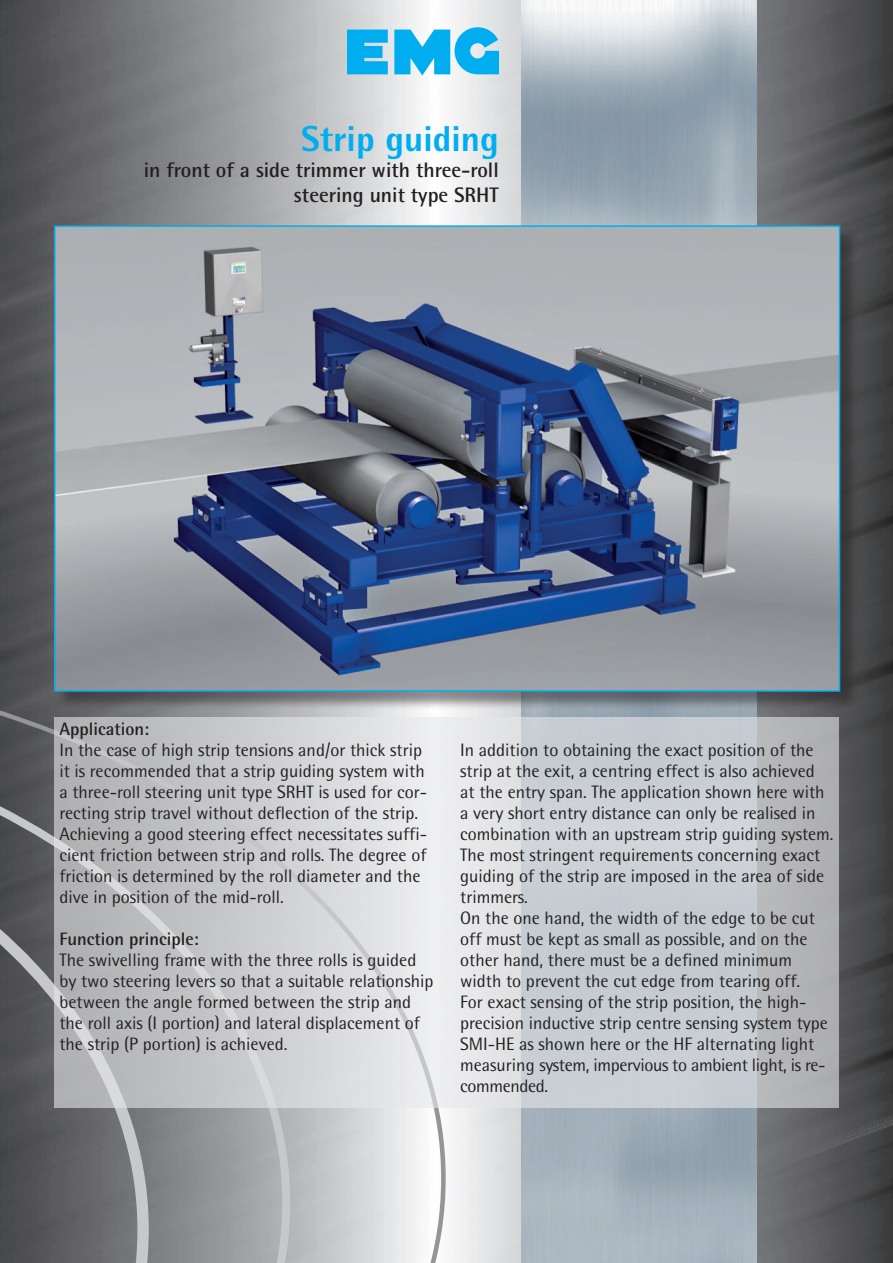
<style>
.page{position:relative;width:893px;height:1263px;background:#fff}
.page>*{position:absolute;margin:0;border:0;box-sizing:border-box;transform-origin:0 0}
.t1{font:800 36px "Rotis Semi Sans";color:#00aeef}
.t2{font:700 21px/25.3px "Rotis Semi Sans";color:#231f20;text-align:right}
.t3{font:18px/21px "Rotis Semi Sans";color:#231f20}
.t4{font:700 18px "Rotis Semi Sans";color:#231f20}
</style>
<div class="page">
<img style="left:0;top:0;width:893px;height:1263px">
<svg style="left:0;top:656px;width:446px;height:607px;background:#8c8d8f"></svg>
<svg style="left:347px;top:30px;width:41px;height:44px;background:#1cb4ed"></svg>
<svg style="left:394px;top:27px;width:105px;height:49px"></svg>
<img style="left:521px;top:0;width:236px;height:1263px">
<svg style="left:54px;top:717px;width:785px;height:390px;background:#cacdd0"></svg>
<div style="left:56px;top:228px;width:803px;height:482px;background:#231f20;opacity:.5"></div>
<img style="left:57px;top:228px;width:780px;height:461px">
<div style="left:54px;top:225px;width:786px;height:467px;border:2px solid #00aeef"></div>
<h1 class="t1" style="left:301px;top:116px;width:199px">Strip guiding</h1>
<p class="t2" style="left:144px;top:157px;width:357px">in front of a side trimmer with three-roll steering unit type SRHT</p>
<p class="t4" style="left:59px;top:718px;width:91px">Application:</p>
<p class="t3" style="left:59px;top:740px;width:369px">In the case of high strip tensions and/or thick strip it is recommended that a strip guiding system with a three-roll steering unit type SRHT is used for cor&shy;recting strip travel without deflection of the strip.<br>Achieving a good steering effect necessitates suffi&shy;cient friction between strip and rolls. The degree of friction is determined by the roll diameter and the dive in position of the mid-roll.</p>
<p class="t4" style="left:59px;top:928px;width:141px">Function principle:</p>
<p class="t3" style="left:59px;top:950px;width:375px">The swivelling frame with the three rolls is guided by two steering levers so that a suitable relationship between the angle formed between the strip and the roll axis (I portion) and lateral displacement of the strip (P portion) is achieved.</p>
<p class="t3" style="left:460px;top:740px;width:375px">In addition to obtaining the exact position of the strip at the exit, a centring effect is also achieved at the entry span. The application shown here with a very short entry distance can only be realised in combination with an upstream strip guiding system.<br>The most stringent requirements concerning exact guiding of the strip are imposed in the area of side trimmers.<br>On the one hand, the width of the edge to be cut off must be kept as small as possible, and on the other hand, there must be a defined minimum width to prevent the cut edge from tearing off.<br>For exact sensing of the strip position, the high&shy;precision inductive strip centre sensing system type SMI-HE as shown here or the HF alternating light measuring system, impervious to ambient light, is re&shy;commended.</p>
</div>
